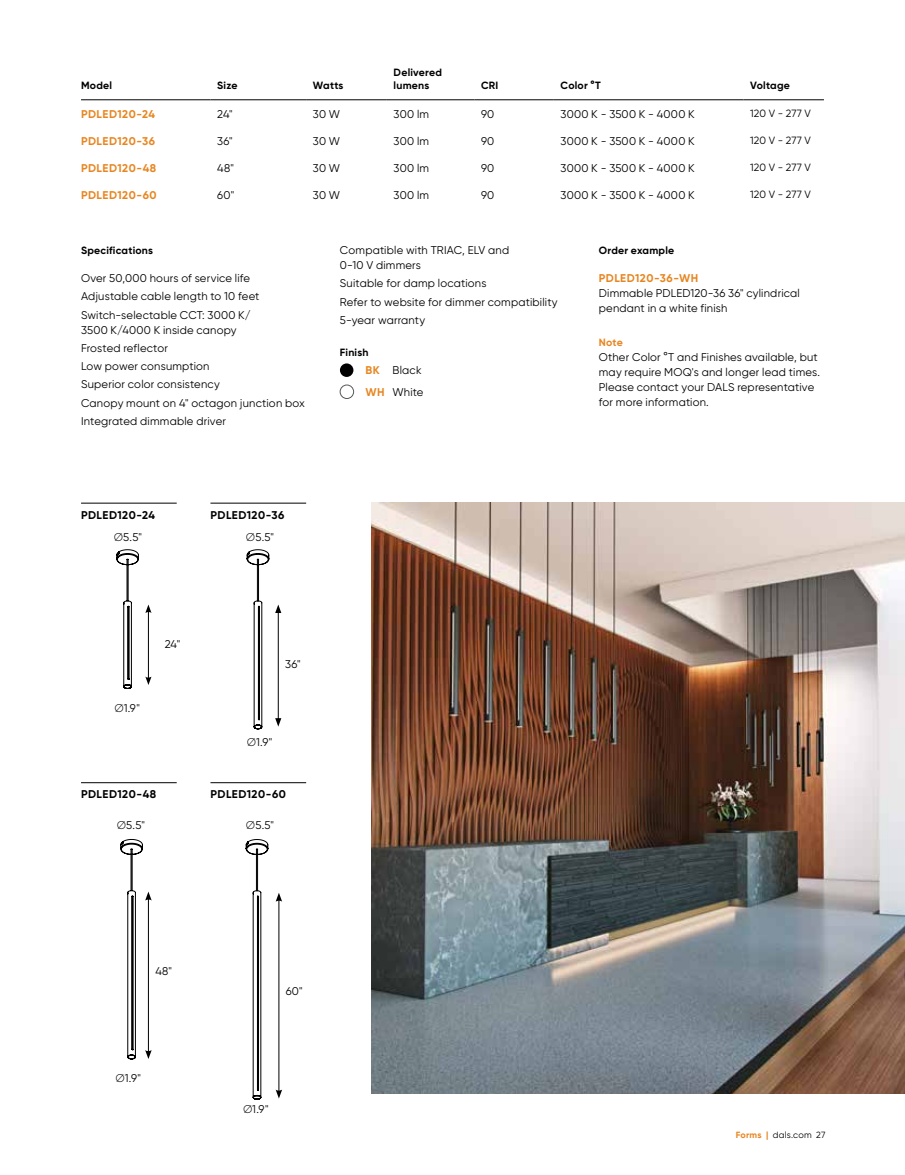
<style>
.page{position:relative;width:905px;height:1175px;background:#fff}
.page>*{position:absolute;margin:0;border:0;box-sizing:border-box;transform-origin:0 0}
.t1{font:11.25px/18.3px "Gilroy";letter-spacing:.015em;color:#000}
.t2{font:700 11.25px "Gilroy";letter-spacing:.04em;color:#e78621}
.t3{font:700 11.25px "Gilroy";letter-spacing:.04em;color:#000}
.t4{font:700 10.5px/12.6px "Gilroy";letter-spacing:.02em;color:#000}
.t5{font:10.5px "Gilroy";letter-spacing:.01em;color:#000}
.t6{font:700 10.5px "Gilroy";color:#e78621}
.t7{font:9px "Gilroy";letter-spacing:.025em;color:#000}
.t8{font:4.5px "Myriad Pro";color:#000}
.s1{font-weight:300}
.s2{font-weight:700;color:#e78621}
</style>
<div class="page">
<hr style="left:81px;top:99px;width:129px;height:1px;background:#000">
<hr style="left:210px;top:99px;width:96px;height:1px;background:#000">
<hr style="left:306px;top:99px;width:81px;height:1px;background:#000">
<hr style="left:387px;top:99px;width:87px;height:1px;background:#000">
<hr style="left:474px;top:99px;width:79px;height:1px;background:#000">
<hr style="left:554px;top:99px;width:189px;height:1px;background:#000">
<hr style="left:743px;top:99px;width:80px;height:1px;background:#000">
<div style="left:340px;top:363px;width:13px;height:14px;background:#000;border-radius:50%"></div>
<div style="left:340px;top:385px;width:14px;height:14px;border:1px solid #57585b;border-radius:50%"></div>
<img style="left:372px;top:502px;width:532px;height:592px">
<hr style="left:81px;top:503px;width:96px;height:1px;background:#000">
<hr style="left:81px;top:782px;width:96px;height:1px;background:#000">
<hr style="left:210px;top:503px;width:96px;height:1px;background:#000">
<hr style="left:210px;top:782px;width:96px;height:1px;background:#000">
<svg style="left:116px;top:549px;width:23px;height:139px"></svg>
<svg style="left:247px;top:549px;width:22px;height:180px"></svg>
<hr style="left:148px;top:610px;width:1px;height:69px;background:#000">
<svg style="left:145px;top:604px;width:6px;height:9px"></svg>
<svg style="left:145px;top:676px;width:6px;height:9px"></svg>
<svg style="left:120px;top:839px;width:32px;height:220px"></svg>
<hr style="left:278px;top:610px;width:1px;height:110px;background:#000">
<svg style="left:275px;top:604px;width:6px;height:9px"></svg>
<svg style="left:275px;top:718px;width:6px;height:8px"></svg>
<svg style="left:246px;top:839px;width:22px;height:260px"></svg>
<hr style="left:279px;top:899px;width:1px;height:193px;background:#000">
<svg style="left:276px;top:893px;width:6px;height:8px"></svg>
<svg style="left:275px;top:1089px;width:7px;height:9px"></svg>
<p class="t4" style="left:81px;top:79px;width:33px">Model</p>
<p class="t4" style="left:217px;top:79px;width:22px">Size</p>
<p class="t4" style="left:313px;top:79px;width:32px">Watts</p>
<p class="t4" style="left:393px;top:66px;width:50px">Delivered lumens</p>
<p class="t4" style="left:481px;top:79px;width:19px">CRI</p>
<p class="t4" style="left:560px;top:79px;width:42px">Color °T</p>
<p class="t4" style="left:750px;top:79px;width:41px">Voltage</p>
<p class="t2" style="left:81px;top:107px;width:75px">PDLED120-24</p>
<p class="t1" style="left:217px;top:104px;width:17px">24"</p>
<p class="t1" style="left:313px;top:104px;width:29px">30 W</p>
<p class="t1" style="left:393px;top:104px;width:37px">300 lm</p>
<p class="t1" style="left:481px;top:104px;width:15px">90</p>
<p class="t1" style="left:560px;top:104px;width:136px">3000 K - 3500 K - 4000 K</p>
<p class="t5" style="left:750px;top:107px;width:62px">120 V - 277 V</p>
<p class="t2" style="left:81px;top:134px;width:75px">PDLED120-36</p>
<p class="t1" style="left:217px;top:131px;width:17px">36"</p>
<p class="t1" style="left:313px;top:131px;width:29px">30 W</p>
<p class="t1" style="left:393px;top:131px;width:37px">300 lm</p>
<p class="t1" style="left:481px;top:131px;width:15px">90</p>
<p class="t1" style="left:560px;top:131px;width:136px">3000 K - 3500 K - 4000 K</p>
<p class="t5" style="left:750px;top:134px;width:62px">120 V - 277 V</p>
<p class="t2" style="left:81px;top:161px;width:77px">PDLED120-48</p>
<p class="t1" style="left:217px;top:158px;width:18px">48"</p>
<p class="t1" style="left:313px;top:158px;width:29px">30 W</p>
<p class="t1" style="left:393px;top:158px;width:37px">300 lm</p>
<p class="t1" style="left:481px;top:158px;width:15px">90</p>
<p class="t1" style="left:560px;top:158px;width:136px">3000 K - 3500 K - 4000 K</p>
<p class="t5" style="left:750px;top:161px;width:62px">120 V - 277 V</p>
<p class="t2" style="left:81px;top:188px;width:77px">PDLED120-60</p>
<p class="t1" style="left:217px;top:185px;width:18px">60"</p>
<p class="t1" style="left:313px;top:185px;width:29px">30 W</p>
<p class="t1" style="left:393px;top:185px;width:37px">300 lm</p>
<p class="t1" style="left:481px;top:185px;width:15px">90</p>
<p class="t1" style="left:560px;top:185px;width:136px">3000 K - 3500 K - 4000 K</p>
<p class="t5" style="left:750px;top:188px;width:62px">120 V - 277 V</p>
<p class="t4" style="left:81px;top:244px;width:73px">Specifications</p>
<p class="t1" style="left:81px;top:269px;width:180px">Over 50,000 hours of service life<br>Adjustable cable length to 10 feet<br>Switch-selectable CCT: 3000 K/</p>
<p class="t1" style="left:81px;top:320px;width:225px">3500 K/4000 K inside canopy<br>Frosted reflector<br>Low power consumption<br>Superior color consistency<br>Canopy mount on 4" octagon junction box<br>Integrated dimmable driver</p>
<p class="t3" style="left:81px;top:507px;width:75px">PDLED120-24</p>
<p class="t1" style="left:114px;top:527px;width:30px"><span class="s1">Ø</span>5.5"</p>
<p class="t3" style="left:210px;top:507px;width:75px">PDLED120-36</p>
<p class="t1" style="left:246px;top:527px;width:30px"><span class="s1">Ø</span>5.5"</p>
<p class="t1" style="left:340px;top:243px;width:171px;line-height:15px">Compatible with TRIAC, ELV and<br>0-10 V dimmers</p>
<p class="t1" style="left:340px;top:274px;width:219px">Suitable for damp locations<br>Refer to website for dimmer compatibility<br>5-year warranty</p>
<p class="t4" style="left:340px;top:346px;width:30px">Finish</p>
<p class="t1" style="left:365px;top:359px;width:60px;line-height:21.8px"><span class="s2">BK</span> Black<br><span class="s2">WH</span> White</p>
<p class="t1" style="left:114px;top:699px;width:27px"><span class="s1">Ø</span>1.9"</p>
<p class="t1" style="left:165px;top:635px;width:17px">24"</p>
<p class="t3" style="left:81px;top:787px;width:77px">PDLED120-48</p>
<p class="t1" style="left:285px;top:654px;width:17px">36"</p>
<p class="t1" style="left:247px;top:733px;width:27px"><span class="s1">Ø</span>1.9"</p>
<p class="t3" style="left:210px;top:787px;width:77px">PDLED120-60</p>
<p class="t8" style="left:119px;top:817px;width:27px">PDLED120-24</p>
<p class="t8" style="left:244px;top:817px;width:27px">PDLED120-60</p>
<p class="t8" style="left:140px;top:817px;width:6px">48</p>
<p class="t1" style="left:117px;top:815px;width:30px"><span class="s1">Ø</span>5.5"</p>
<p class="t1" style="left:246px;top:815px;width:30px"><span class="s1">Ø</span>5.5"</p>
<p class="t4" style="left:598px;top:244px;width:77px">Order example</p>
<p class="t2" style="left:598px;top:271px;width:101px">PDLED120-36-WH</p>
<p class="t1" style="left:598px;top:285px;width:202px;line-height:15px">Dimmable PDLED120-36 36" cylindrical pendant in a white finish</p>
<p class="t6" style="left:598px;top:336px;width:26px">Note</p>
<p class="t1" style="left:598px;top:350px;width:223px;line-height:15px">Other Color °T and Finishes available, but may require MOQ's and longer lead times.<br>Please contact your DALS representative for more information.</p>
<p class="t1" style="left:155px;top:962px;width:18px">48"</p>
<p class="t1" style="left:116px;top:1068px;width:27px"><span class="s1">Ø</span>1.9"</p>
<p class="t1" style="left:286px;top:981px;width:18px">60"</p>
<p class="t1" style="left:243px;top:1099px;width:27px"><span class="s1">Ø</span>1.9"</p>
<p class="t7" style="left:735px;top:1129px;width:91px"><span class="s2">Forms |</span> dals.com 27</p>
</div>
